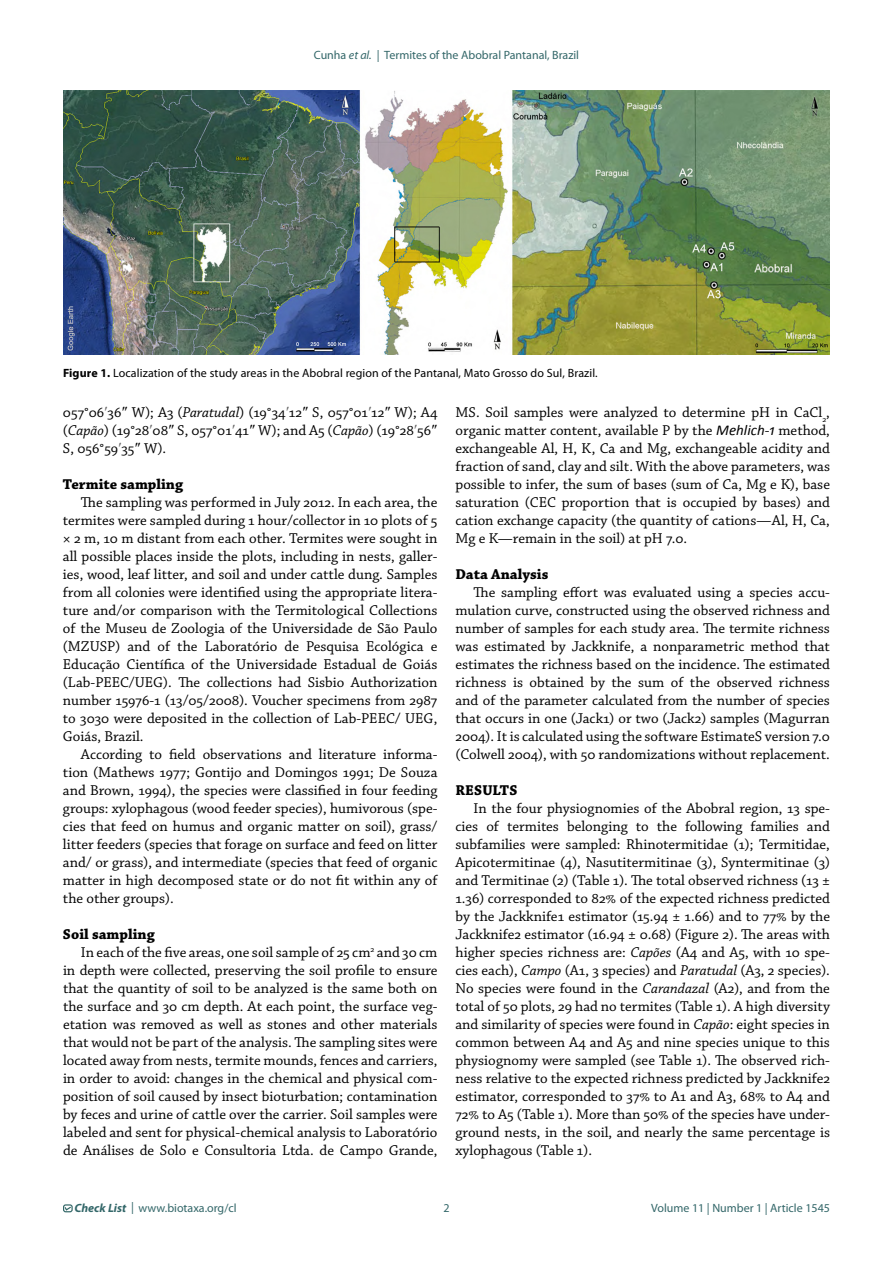
<style>
.page{position:relative;width:893px;height:1263px;background:#fff}
.page>*{position:absolute;margin:0;border:0;box-sizing:border-box;transform-origin:0 0}
.Body{font:15px/18px "Chaparral Pro";color:#000;text-align:justify}
.Subheads{font:700 15px "Chaparral Pro";color:#000}
.Head__x_x_x{font:700 15px "Chaparral Pro";letter-spacing:.015em;color:#000}
.t1{font:12px "Myriad Pro";color:#336769}
.Captions{font:12px "Myriad Pro";letter-spacing:.01em;color:#000}
.s1{font-style:italic}
.s2{font-weight:700}
.s3{font-family:"Times New Roman";color:#666}
.s4{font-family:"Times New Roman"}
.s5{font-family:"Calibri";font-style:italic}
.s6{font-weight:700;font-style:italic}
</style>
<div class="page">
<div style="left:63px;top:1204px;width:10px;height:8px;border:1px solid #336767;border-radius:2px"></div>
<svg style="left:64px;top:1206px;width:8px;height:5px"></svg>
<img style="left:63px;top:90px;width:766px;height:265px">
<p class="t1" style="left:314px;top:47px;width:267px">Cunha <span class="s1">et al.</span> | Termites of the Abobral Pantanal, Brazil</p>
<p class="Captions" style="left:63px;top:365px;width:536px"><span class="s2">Figure 1.</span> Localization of the study areas in the Abobral region of the Pantanal, Mato Grosso do Sul, Brazil.</p>
<p class="Body" style="left:63px;top:404px;width:376px">057°06<span class="s3">′</span>36<span class="s4">″</span> W); A3 (<span class="s1">Paratudal</span>) (19°34<span class="s3">′</span>12<span class="s4">″</span> S, 057°01<span class="s3">′</span>12<span class="s4">″</span> W); A4 (<span class="s1">Capão</span>) (19°28<span class="s3">′</span>08<span class="s4">″</span> S, 057°01<span class="s3">′</span>41<span class="s4">″</span> W); and A5 (<span class="s1">Capão</span>) (19°28<span class="s3">′</span>56<span class="s4">″ </span>S, 056°59<span class="s3">′</span>35<span class="s4">″</span> W).</p>
<p class="Subheads" style="left:63px;top:476px;width:122px">Termite sampling</p>
<p class="Body" style="left:63px;top:494px;width:376px;text-indent:18px">The sampling was performed in July 2012. In each area, the termites were sampled during 1 hour/collector in 10 plots of 5 × 2 m, 10 m distant from each other. Termites were sought in all possible places inside the plots, including in nests, galler&shy;ies, wood, leaf litter, and soil and under cattle dung. Samples from all colonies were identified using the appropriate litera&shy;ture and/or comparison with the Termitological Collections of the Museu de Zoologia of the Universidade de São Paulo (MZUSP) and of the Laboratório de Pesquisa Ecológica e Educação Científica of the Universidade Estadual de Goiás (Lab-PEEC/UEG). The collections had Sisbio Authorization number 15976-1 (13/05/2008). Voucher specimens from 2987 to 3030 were deposited in the collection of Lab-PEEC/ UEG, Goiás, Brazil.</p>
<p class="Body" style="left:63px;top:746px;width:376px;text-indent:18px">According to field observations and literature informa&shy;tion (Mathews 1977; Gontijo and Domingos 1991; De Souza and Brown, 1994), the species were classified in four feeding groups: xylophagous (wood feeder species), humivorous (spe&shy;cies that feed on humus and organic matter on soil), grass/ litter feeders (species that forage on surface and feed on litter and/ or grass), and intermediate (species that feed of organic matter in high decomposed state or do not fit within any of the other groups).</p>
<p class="Subheads" style="left:63px;top:926px;width:93px">Soil sampling</p>
<p class="Body" style="left:63px;top:944px;width:376px;text-indent:18px">In each of the five areas, one soil sample of 25 cm<sup>2</sup> and 30 cm in depth were collected, preserving the soil profile to ensure that the quantity of soil to be analyzed is the same both on the surface and 30 cm depth. At each point, the surface veg&shy;etation was removed as well as stones and other materials that would not be part of the analysis. The sampling sites were located away from nests, termite mounds, fences and carriers, in order to avoid: changes in the chemical and physical com&shy;position of soil caused by insect bioturbation; contamination by feces and urine of cattle over the carrier. Soil samples were labeled and sent for physical-chemical analysis to Laboratório de Análises de Solo e Consultoria Ltda. de Campo Grande,</p>
<p class="Body" style="left:455px;top:404px;width:376px">MS. Soil samples were analyzed to determine pH in CaCl<sub>2</sub>, organic matter content, available P by the <span class="s5">Mehlich</span>-<span class="s5">1</span> method, exchangeable Al, H, K, Ca and Mg, exchangeable acidity and fraction of sand, clay and silt. With the above parameters, was possible to infer, the sum of bases (sum of Ca, Mg e K), base saturation (CEC proportion that is occupied by bases) and cation exchange capacity (the quantity of cations—Al, H, Ca, Mg e K—remain in the soil) at pH 7.0.</p>
<p class="Subheads" style="left:455px;top:566px;width:94px">Data Analysis</p>
<p class="Body" style="left:455px;top:584px;width:376px;text-indent:18px">The sampling effort was evaluated using a species accu&shy;mulation curve, constructed using the observed richness and number of samples for each study area. The termite richness was estimated by Jackknife, a nonparametric method that estimates the richness based on the incidence. The estimated richness is obtained by the sum of the observed richness and of the parameter calculated from the number of species that occurs in one (Jack1) or two (Jack2) samples (Magurran 2004). It is calculated using the software EstimateS version 7.0 (Colwell 2004), with 50 randomizations without replacement.</p>
<p class="Head__x_x_x" style="left:455px;top:782px;width:63px">RESULTS</p>
<p class="Body" style="left:455px;top:800px;width:376px;text-indent:18px">In the four physiognomies of the Abobral region, 13 spe&shy;cies of termites belonging to the following families and subfamilies were sampled: Rhinotermitidae (1); Termitidae, Apicotermitinae (4), Nasutitermitinae (3), Syntermitinae (3) and Termitinae (2) (Table 1). The total observed richness (13 ± 1.36) corresponded to 82% of the expected richness predicted by the Jackknife1 estimator (15.94 ± 1.66) and to 77% by the Jackknife2 estimator (16.94 ± 0.68) (Figure 2). The areas with higher species richness are: <span class="s1">Capões</span> (A4 and A5, with 10 spe&shy;cies each), <span class="s1">Campo</span> (A1, 3 species) and <span class="s1">Paratudal</span> (A3, 2 species).<br>No species were found in the <span class="s1">Carandazal</span> (A2), and from the total of 50 plots, 29 had no termites (Table 1). A high diversity and similarity of species were found in <span class="s1">Capão</span>: eight species in common between A4 and A5 and nine species unique to this physiognomy were sampled (see Table 1). The observed rich&shy;ness relative to the expected richness predicted by Jackknife2 estimator, corresponded to 37% to A1 and A3, 68% to A4 and 72% to A5 (Table 1). More than 50% of the species have under&shy;ground nests, in the soil, and nearly the same percentage is xylophagous (Table 1).</p>
<p class="t1" style="left:74px;top:1201px;width:164px"><span class="s6">Check List</span> | www.biotaxa.org/cl</p>
<p class="t1" style="left:443px;top:1201px;width:8px">2</p>
<p class="t1" style="left:651px;top:1201px;width:180px">Volume 11 | Number 1 | Article 1545</p>
</div>
